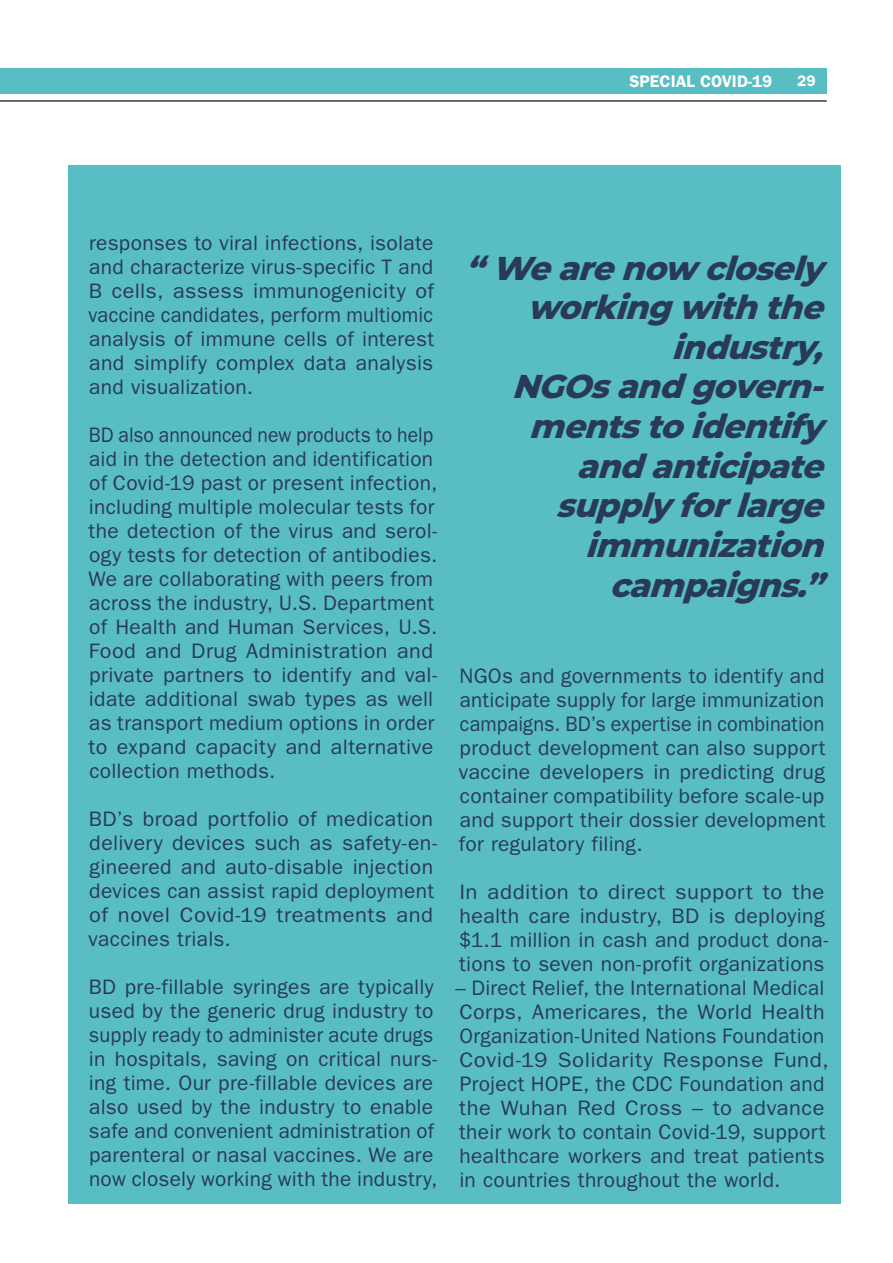
<style>
.page{position:relative;width:893px;height:1263px;background:#fff}
.page>*{position:absolute;margin:0;border:0;box-sizing:border-box;transform-origin:0 0}
.t1{font:italic 800 33px/39.6px "Montserrat";color:#293a58;text-align:right}
.t2{font:21px/24px "ITC Franklin Gothic Std";letter-spacing:.015em;color:#293a58}
.t3{font:21px/24px "ITC Franklin Gothic Std";letter-spacing:.015em;color:#293a58;scale:.92 1}
.t4{font:21px/24px "ITC Franklin Gothic Std";letter-spacing:.015em;color:#293a58;scale:1.06 1}
.t5{font:600 16.8px "ITC Franklin Gothic Std";color:#fff}
.t6{font:600 15.3px "ITC Franklin Gothic Std";color:#fff}
</style>
<div class="page">
<hr style="left:0;top:100px;width:827px;height:2px;background:#3c3c3b">
<div style="left:0;top:68px;width:827px;height:26px;background:#58bec3"></div>
<div style="left:68px;top:165px;width:773px;height:1039px;background:#58bec3"></div>
<p class="t5" style="left:629px;top:71px;width:144px">SPECIAL COVID-19</p>
<p class="t6" style="left:797px;top:71px;width:20px">29</p>
<p class="t2" style="left:88px;top:231px;width:347px;text-align:justify">responses to viral infections, isolate and characterize virus-specific T and B cells, assess immunogenicity of vaccine candidates, perform multiomic analysis of immune cells of interest and simplify complex data analysis and visualization.</p>
<p class="t3" style="left:88px;top:423px;width:381px">BD also announced new products to help aid in the detection and identification of Covid-19 past or present infection, including multiple molecular tests for the detection of the virus and serol&shy;ogy tests for detection of antibodies.<br>We are collaborating with peers from across the industry, U.S. Department of Health and Human Services, U.S.<br>Food and Drug Administration and private partners to identify and val&shy;idate additional swab types as well as transport medium options in order to expand capacity and alternative collection methods.</p>
<p class="t2" style="left:88px;top:807px;width:350px">BD’s broad portfolio of medication delivery devices such as safety-en&shy;gineered and auto-disable injection devices can assist rapid deployment of novel Covid-19 treatments and vaccines trials.</p>
<p class="t2" style="left:89px;top:975px;width:350px">BD pre-fillable syringes are typically used by the generic drug industry to supply ready to administer acute drugs in hospitals, saving on critical nurs&shy;ing time. Our pre-fillable devices are also used by the industry to enable safe and convenient administration of parenteral or nasal vaccines. We are now closely working with the industry,</p>
<h1 class="t1" style="left:465px;top:246px;width:372px">“Wearenow closely workingwiththe industry,<br>NGOsandgovern&shy;mentstoidentify andanticipate supplyforlarge immunization campaigns.”</h1>
<p class="t2" style="left:459px;top:664px;width:368px;text-align:justify">NGOs and governments to identify and anticipate supply for large immunization campaigns. BD’s expertise in combination product development can also support vaccine developers in predicting drug container compatibility before scale-up and support their dossier development for regulatory filing.</p>
<p class="t4" style="left:459px;top:880px;width:350px">In addition to direct support to the health care industry, BD is deploying $1.1 million in cash and product dona&shy;tions to seven non-profit organizations</p>
<p class="t2" style="left:455px;top:976px;width:375px">– Direct Relief, the International Medical Corps, Americares, the World Health Organization-United Nations Foundation Covid-19 Solidarity Response Fund, Project HOPE, the CDC Foundation and the Wuhan Red Cross – to advance their work to contain Covid-19, support healthcare workers and treat patients in countries throughout the world.</p>
</div>
